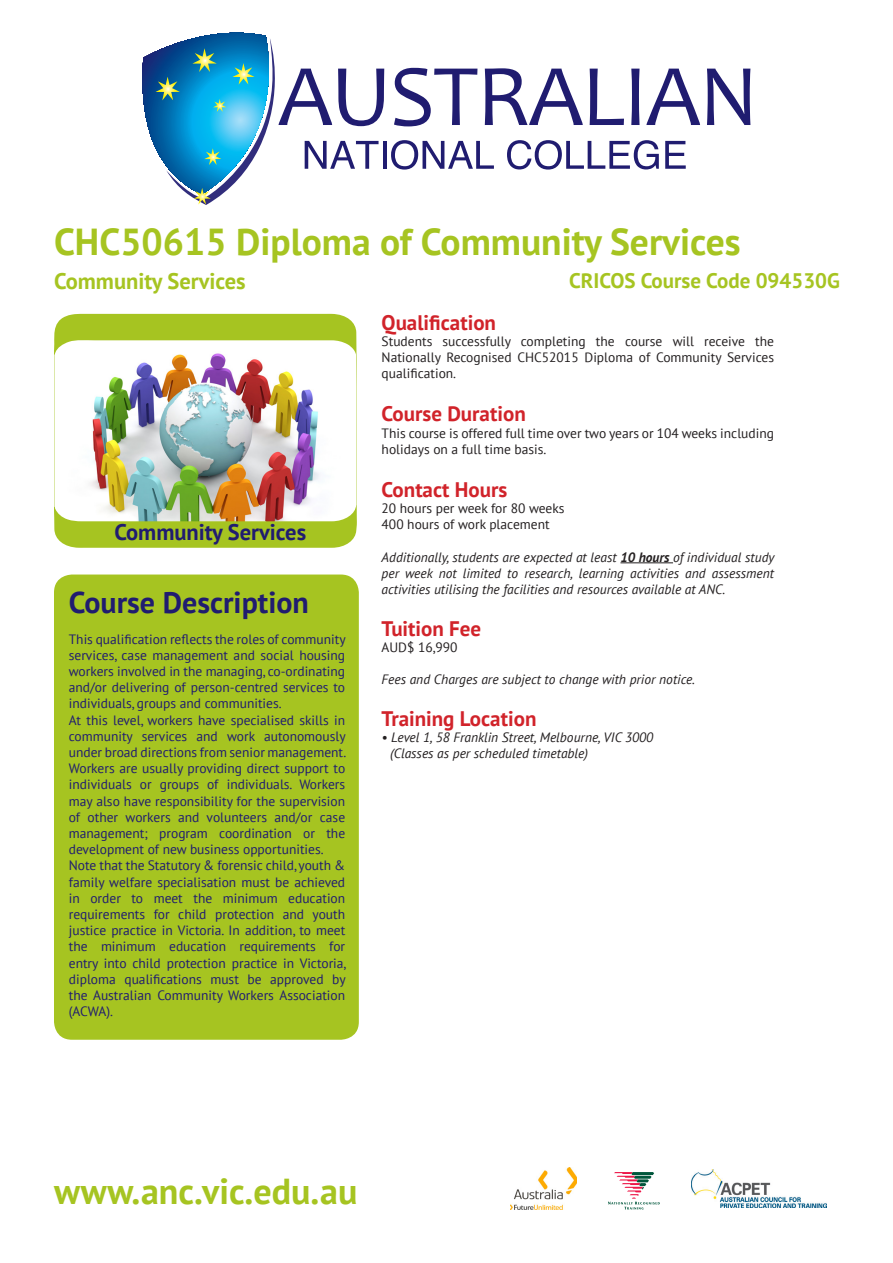
<style>
.page{position:relative;width:893px;height:1263px;background:#fff}
.page>*{position:absolute;margin:0;border:0;box-sizing:border-box;transform-origin:0 0}
.t1{font:700 37.5px "PT Sans";color:#a6c421}
.t2{font:700 36px "PT Sans";color:#a6c421}
.t3{font:700 30px "PT Sans";color:#201c70}
.t4{font:700 22.5px "PT Sans";color:#a6c421}
.t5{font:700 22.5px "PT Sans";color:#201c70}
.t6{font:700 21px "PT Sans";color:#d1232a}
.t7{font:700 21px "PT Sans";color:#a6c421}
.t8{font:13.5px/16.2px "PT Sans";color:#201c70;text-align:justify}
.t9{font:italic 13.5px/16.2px "PT Sans";color:#231f20;text-align:justify}
.t10{font:13.5px/16.2px "PT Sans";color:#231f20;text-align:justify}
.s1{font-weight:700}
</style>
<div class="page">
<hr style="left:620px;top:562px;width:53px;height:1px;background:#231f20">
<div style="left:54px;top:574px;width:305px;height:466px;background:#a6c421;border-radius:18px"></div>
<svg style="left:608px;top:1172px;width:52px;height:37px"></svg>
<img style="left:691px;top:1170px;width:136px;height:37px">
<img style="left:510px;top:1167px;width:66px;height:42px">
<hr style="left:383px;top:141px;width:3px;height:28px;background:#201c70">
<svg style="left:391px;top:140px;width:103px;height:30px"></svg>
<svg style="left:507px;top:140px;width:152px;height:30px"></svg>
<svg style="left:665px;top:141px;width:21px;height:28px"></svg>
<svg style="left:394px;top:68px;width:83px;height:58px"></svg>
<svg style="left:485px;top:68px;width:98px;height:57px"></svg>
<svg style="left:590px;top:69px;width:34px;height:56px"></svg>
<svg style="left:631px;top:69px;width:9px;height:56px"></svg>
<svg style="left:646px;top:69px;width:54px;height:56px"></svg>
<svg style="left:707px;top:69px;width:43px;height:56px"></svg>
<svg style="left:142px;top:33px;width:242px;height:172px"></svg>
<img style="left:54px;top:314px;width:303px;height:234px">
<p class="t1" style="left:54px;top:217px;width:688px">CHC50615 Diploma of Community Services</p>
<p class="t7" style="left:569px;top:266px;width:272px">CRICOS Course Code 094530G</p>
<p class="t4" style="left:54px;top:266px;width:193px">Community Services</p>
<p class="t5" style="left:114px;top:517px;width:193px">Community Services</p>
<p class="t3" style="left:69px;top:582px;width:242px">Course Description</p>
<p class="t8" style="left:69px;top:630px;width:278px">This qualification reflects the roles of community services, case management and social housing workers involved in the managing, co-ordinating and/or delivering of person-centred services to individuals, groups and communities.</p>
<p class="t8" style="left:69px;top:711px;width:279px">At this level, workers have specialised skills in community services and work autonomously under broad directions from senior management.<br>Workers are usually providing direct support to individuals or groups of individuals. Workers may also have responsibility for the supervision of other workers and volunteers and/or case management; program coordination or the development of new business opportunities.</p>
<p class="t8" style="left:69px;top:857px;width:279px">Note that the Statutory &amp; forensic child, youth &amp; family welfare specialisation must be achieved in order to meet the minimum education requirements for child protection and youth justice practice in Victoria. In addition, to meet the minimum education requirements for entry into child protection practice in Victoria, diploma qualifications must be approved by the Australian Community Workers Association (ACWA).</p>
<p class="t6" style="left:382px;top:308px;width:116px">Qualification</p>
<p class="t10" style="left:382px;top:333px;width:394px">Students successfully completing the course will receive the Nationally Recognised CHC52015 Diploma of Community Services qualification.</p>
<p class="t6" style="left:382px;top:400px;width:146px">Course Duration</p>
<p class="t10" style="left:382px;top:424px;width:394px">This course is offered full time over two years or 104 weeks including holidays on a full time basis.</p>
<p class="t6" style="left:382px;top:476px;width:127px">Contact Hours</p>
<p class="t10" style="left:382px;top:500px;width:184px">20 hours per week for 80 weeks</p>
<p class="t10" style="left:382px;top:516px;width:170px">400 hours of work placement</p>
<p class="t9" style="left:382px;top:549px;width:394px">Additionally, students are expected at least <span class="s1">10 hours</span> of individual study per week not limited to research, learning activities and assessment activities utilising the facilities and resources available at ANC.</p>
<p class="t6" style="left:382px;top:614px;width:101px">Tuition Fee</p>
<p class="t10" style="left:382px;top:639px;width:77px">AUD$ 16,990</p>
<p class="t9" style="left:382px;top:671px;width:315px">Fees and Charges are subject to change with prior notice.</p>
<p class="t6" style="left:382px;top:704px;width:156px">Training Location</p>
<p class="t9" style="left:382px;top:729px;width:273px">• Level 1, 58 Franklin Street, Melbourne, VIC 3000</p>
<p class="t9" style="left:390px;top:745px;width:199px">(Classes as per scheduled timetable)</p>
<p class="t2" style="left:54px;top:1167px;width:305px">www.anc.vic.edu.au</p>
</div>
